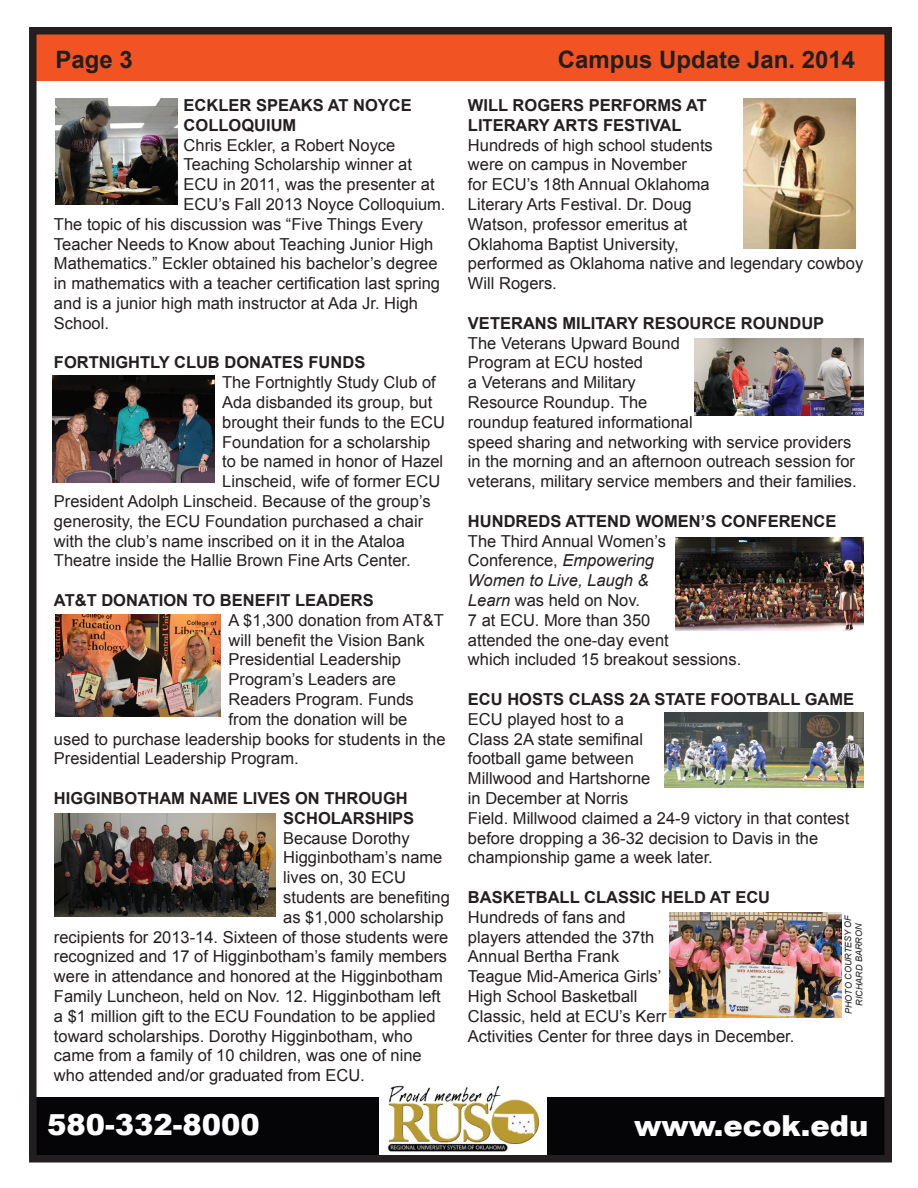
<style>
.page{position:relative;width:918px;height:1188px;background:#fff}
.page>*{position:absolute;margin:0;border:0;box-sizing:border-box;transform-origin:0 0}
.t1{font:900 28.95px "Arial";color:#fff}
.t2{font:700 24px "Arial";color:#231f20}
.t3{font:16.5px/19.8px "Arial";color:#231f20}
.t4{font:700 16.5px/19.8px "Arial";color:#231f20}
.t5{font:italic 9px/10.8px "Arial";color:#231f20;text-align:center}
.s1{font-style:italic}
</style>
<div class="page">
<div style="left:34px;top:27px;width:858px;height:54px;background:#f15422"></div>
<div style="left:30px;top:1097px;width:862px;height:59px;background:#050507"></div>
<img style="left:380px;top:1085px;width:167px;height:68px">
<div style="left:29px;top:27px;width:863px;height:1135px;border:8px solid #231f20"></div>
<img style="left:743px;top:99px;width:113px;height:150px">
<img style="left:664px;top:713px;width:200px;height:74px">
<img style="left:55px;top:99px;width:123px;height:106px">
<img style="left:56px;top:615px;width:164px;height:102px">
<img style="left:54px;top:813px;width:222px;height:104px">
<img style="left:694px;top:339px;width:170px;height:76px">
<img style="left:676px;top:538px;width:188px;height:92px">
<img style="left:669px;top:912px;width:172px;height:105px">
<img style="left:53px;top:375px;width:161px;height:108px">
<h2 class="t2" style="left:56px;top:44px;width:79px">Page 3</h2>
<h2 class="t2" style="left:558px;top:44px;width:299px">Campus Update Jan. 2014</h2>
<p class="t4" style="left:184px;top:96px;width:230px">ECKLER SPEAKS AT NOYCE<br>COLLOQUIUM</p>
<p class="t3" style="left:184px;top:135px;width:213px">Chris Eckler, a Robert Noyce</p>
<p class="t3" style="left:184px;top:155px;width:230px">Teaching Scholarship winner at</p>
<p class="t3" style="left:184px;top:175px;width:252px">ECU in 2011, was the presenter at</p>
<p class="t3" style="left:184px;top:194px;width:263px">ECU’s Fall 2013 Noyce Colloquium.</p>
<p class="t3" style="left:54px;top:214px;width:371px">The topic of his discussion was “Five Things Every</p>
<p class="t3" style="left:54px;top:234px;width:381px">Teacher Needs to Know about Teaching Junior High</p>
<p class="t3" style="left:54px;top:254px;width:385px">Mathematics.” Eckler obtained his bachelor’s degree</p>
<p class="t3" style="left:54px;top:274px;width:388px">in mathematics with a teacher certification last spring</p>
<p class="t3" style="left:54px;top:293px;width:366px">and is a junior high math instructor at Ada Jr. High</p>
<p class="t3" style="left:54px;top:313px;width:57px">School.</p>
<p class="t4" style="left:54px;top:353px;width:313px">FORTNIGHTLY CLUB DONATES FUNDS</p>
<p class="t3" style="left:222px;top:373px;width:215px">The Fortnightly Study Club of</p>
<p class="t3" style="left:222px;top:392px;width:212px">Ada disbanded its group, but</p>
<p class="t3" style="left:222px;top:412px;width:224px">brought their funds to the ECU</p>
<p class="t3" style="left:222px;top:432px;width:210px">Foundation for a scholarship</p>
<p class="t3" style="left:222px;top:452px;width:223px">to be named in honor of Hazel</p>
<p class="t3" style="left:222px;top:472px;width:220px">Linscheid, wife of former ECU</p>
<p class="t3" style="left:54px;top:491px;width:378px">President Adolph Linscheid. Because of the group’s</p>
<p class="t3" style="left:54px;top:511px;width:371px">generosity, the ECU Foundation purchased a chair</p>
<p class="t3" style="left:54px;top:531px;width:352px">with the club’s name inscribed on it in the Ataloa</p>
<p class="t3" style="left:54px;top:551px;width:358px">Theatre inside the Hallie Brown Fine Arts Center.</p>
<p class="t4" style="left:54px;top:591px;width:321px">AT&amp;T DONATION TO BENEFIT LEADERS</p>
<p class="t3" style="left:229px;top:610px;width:217px">A $1,300 donation from AT&amp;T</p>
<p class="t3" style="left:229px;top:630px;width:197px">will benefit the Vision Bank</p>
<p class="t3" style="left:229px;top:650px;width:174px">Presidential Leadership</p>
<p class="t3" style="left:229px;top:670px;width:169px">Program’s Leaders are</p>
<p class="t3" style="left:229px;top:689px;width:187px">Readers Program. Funds</p>
<p class="t3" style="left:229px;top:709px;width:180px">from the donation will be</p>
<p class="t3" style="left:54px;top:729px;width:393px">used to purchase leadership books for students in the</p>
<p class="t3" style="left:54px;top:749px;width:246px">Presidential Leadership Program.</p>
<p class="t4" style="left:283px;top:789px;width:133px;text-indent:-229px">HIGGINBOTHAM NAME LIVES ON THROUGH<br>SCHOLARSHIPS</p>
<p class="t3" style="left:283px;top:828px;width:128px">Because Dorothy</p>
<p class="t3" style="left:283px;top:848px;width:161px">Higginbotham’s name</p>
<p class="t3" style="left:283px;top:868px;width:124px">lives on, 30 ECU</p>
<p class="t3" style="left:283px;top:887px;width:168px">students are benefiting</p>
<p class="t3" style="left:283px;top:907px;width:162px">as $1,000 scholarship</p>
<p class="t3" style="left:54px;top:927px;width:396px">recipients for 2013-14. Sixteen of those students were</p>
<p class="t3" style="left:54px;top:947px;width:395px">recognized and 17 of Higginbotham’s family members</p>
<p class="t3" style="left:54px;top:967px;width:390px">were in attendance and honored at the Higginbotham</p>
<p class="t3" style="left:54px;top:986px;width:388px">Family Luncheon, held on Nov. 12. Higginbotham left</p>
<p class="t3" style="left:54px;top:1006px;width:383px">a $1 million gift to the ECU Foundation to be applied</p>
<p class="t3" style="left:54px;top:1026px;width:360px">toward scholarships. Dorothy Higginbotham, who</p>
<p class="t3" style="left:54px;top:1046px;width:369px">came from a family of 10 children, was one of nine</p>
<p class="t3" style="left:54px;top:1066px;width:312px">who attended and/or graduated from ECU.</p>
<p class="t4" style="left:468px;top:96px;width:240px">WILL ROGERS PERFORMS AT<br>LITERARY ARTS FESTIVAL</p>
<p class="t3" style="left:468px;top:135px;width:397px">Hundreds of high school students<br>were on campus in November<br>for ECU’s 18th Annual Oklahoma<br>Literary Arts Festival. Dr. Doug<br>Watson, professor emeritus at<br>Oklahoma Baptist University,<br>performed as Oklahoma native and legendary cowboy<br>Will Rogers.</p>
<p class="t4" style="left:468px;top:314px;width:358px">VETERANS MILITARY RESOURCE ROUNDUP</p>
<p class="t3" style="left:468px;top:333px;width:390px">The Veterans Upward Bound<br>Program at ECU hosted<br>a Veterans and Military<br>Resource Roundup. The<br>roundup featured informational<br>speed sharing and networking with service providers in the morning and an afternoon outreach session for veterans, military service members and their families.</p>
<p class="t4" style="left:468px;top:512px;width:370px">HUNDREDS ATTEND WOMEN’S CONFERENCE</p>
<p class="t3" style="left:468px;top:531px;width:275px">The Third Annual Women’s<br>Conference, <span class="s1">Empowering<br>Women to Live, Laugh &amp;<br>Learn</span> was held on Nov.<br>7 at ECU. More than 350<br>attended the one-day event<br>which included 15 breakout sessions.</p>
<p class="t4" style="left:468px;top:690px;width:388px">ECU HOSTS CLASS 2A STATE FOOTBALL GAME</p>
<p class="t3" style="left:468px;top:709px;width:383px">ECU played host to a<br>Class 2A state semifinal<br>football game between<br>Millwood and Hartshorne<br>in December at Norris<br>Field. Millwood claimed a 24-9 victory in that contest before dropping a 36-32 decision to Davis in the championship game a week later.</p>
<p class="t4" style="left:468px;top:888px;width:304px">BASKETBALL CLASSIC HELD AT ECU</p>
<p class="t3" style="left:468px;top:907px;width:328px">Hundreds of fans and<br>players attended the 37th<br>Annual Bertha Frank<br>Teague Mid-America Girls’<br>High School Basketball<br>Classic, held at ECU’s Kerr<br>Activities Center for three days in December.</p>
<p class="t5" style="left:844px;top:1014px;width:101px;rotate:-91deg">PHOTO COURTESY OF<br>RICHARD BARRON</p>
<h1 class="t1" style="left:47px;top:1103px;width:214px">580-332-8000</h1>
<h1 class="t1" style="left:634px;top:1105px;width:236px">www.ecok.edu</h1>
</div>
